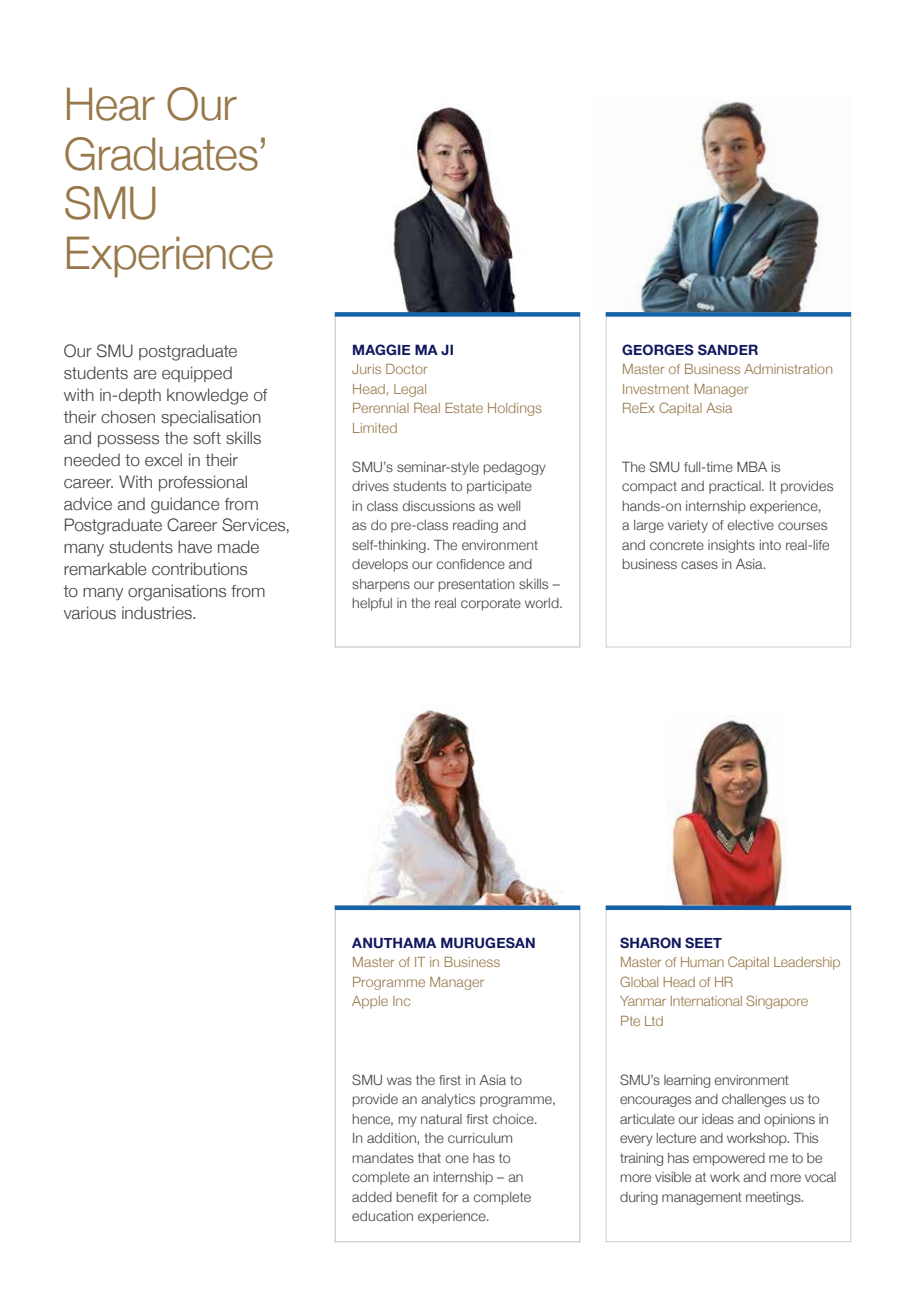
<style>
.page{position:relative;width:915px;height:1306px;background:#fff}
.page>*{position:absolute;margin:0;border:0;box-sizing:border-box;transform-origin:0 0}
.t1{font:300 45px/49.5px "Helvetica Neue";letter-spacing:-.015em;color:#97784a}
.t2{font:300 17.25px/21.8px "Helvetica Neue";letter-spacing:.005em;color:#414042}
.t3{font:300 14.25px/19.5px "Helvetica Neue";letter-spacing:.01em;color:#414042}
.t4{font:300 14.25px/19.5px "Helvetica Neue";letter-spacing:.005em;color:#97784a}
.t5{font:700 14.25px "Helvetica Neue";letter-spacing:.015em;color:#11175e}
</style>
<div class="page">
<div style="left:334px;top:314px;width:246px;height:333px;border:1px solid #bcbec0"></div>
<img style="left:393px;top:106px;width:123px;height:206px">
<img style="left:363px;top:709px;width:200px;height:196px">
<svg style="left:334px;top:312px;width:246px;height:4px"></svg>
<div style="left:334px;top:905px;width:246px;height:337px;border:1px solid #bcbec0"></div>
<div style="left:334px;top:905px;width:246px;height:5px;background:#1562ab"></div>
<svg style="left:605px;top:910px;width:245px;height:332px"></svg>
<img style="left:666px;top:720px;width:120px;height:185px">
<div style="left:605px;top:905px;width:245px;height:5px;background:#1562ab"></div>
<svg style="left:605px;top:316px;width:245px;height:331px"></svg>
<img style="left:636px;top:101px;width:187px;height:211px">
<svg style="left:605px;top:312px;width:245px;height:4px"></svg>
<h1 class="t1" style="left:64px;top:76px;width:211px">Hear Our<br>Graduates’<br>SMU<br>Experience</h1>
<p class="t2" style="left:64px;top:339px;width:228px">Our SMU postgraduate students are equipped<br>with in-depth knowledge of their chosen specialisation and possess the soft skills needed to excel in their career. With professional advice and guidance from<br>Postgraduate Career Services, many students have made remarkable contributions<br>to many organisations from various industries.</p>
<p class="t5" style="left:352px;top:338px;width:103px">MAGGIE MA JI</p>
<p class="t4" style="left:352px;top:358px;width:191px">Juris Doctor<br>Head, Legal<br>Perennial Real Estate Holdings<br>Limited</p>
<p class="t3" style="left:352px;top:456px;width:212px">SMU’s seminar-style pedagogy drives students to participate<br>in class discussions as well<br>as do pre-class reading and self-thinking. The environment develops our confidence and sharpens our presentation skills – helpful in the real corporate world.</p>
<p class="t5" style="left:622px;top:338px;width:138px">GEORGES SANDER</p>
<p class="t4" style="left:622px;top:358px;width:212px">Master of Business Administration<br>Investment Manager<br>ReEx Capital Asia</p>
<p class="t3" style="left:622px;top:456px;width:213px">The SMU full-time MBA is compact and practical. It provides hands-on internship experience,<br>a large variety of elective courses and concrete insights into real-life business cases in Asia.</p>
<p class="t5" style="left:352px;top:931px;width:185px">ANUTHAMA MURUGESAN</p>
<p class="t4" style="left:352px;top:951px;width:149px">Master of IT in Business<br>Programme Manager<br>Apple Inc</p>
<p class="t3" style="left:352px;top:1068px;width:205px">SMU was the first in Asia to provide an analytics programme, hence, my natural first choice.<br>In addition, the curriculum mandates that one has to complete an internship – an added benefit for a complete education experience.</p>
<p class="t5" style="left:620px;top:931px;width:103px">SHARON SEET</p>
<p class="t4" style="left:620px;top:951px;width:222px">Master of Human Capital Leadership<br>Global Head of HR<br>Yanmar International Singapore<br>Pte Ltd</p>
<p class="t3" style="left:620px;top:1068px;width:217px">SMU’s learning environment encourages and challenges us to articulate our ideas and opinions in every lecture and workshop. This training has empowered me to be more visible at work and more vocal during management meetings.</p>
</div>
